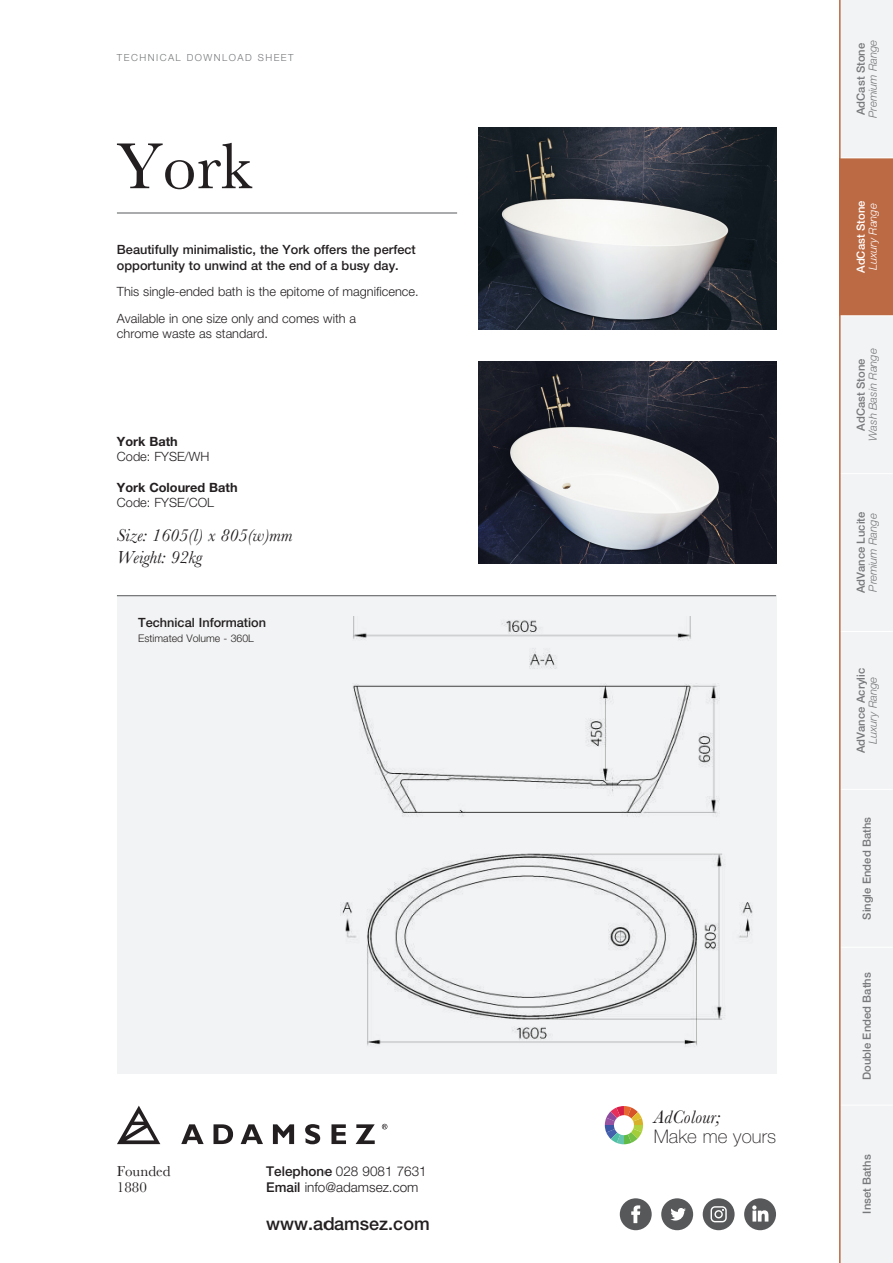
<style>
.page{position:relative;width:893px;height:1263px;background:#fff}
.page>*{position:absolute;margin:0;border:0;box-sizing:border-box;transform-origin:0 0}
.t1{font:67.5px "Baskerville";color:#231f20}
.t2{font:100 18.75px "Helvetica Neue";letter-spacing:.005em;color:#231f20}
.t3{font:italic 18.75px "Baskerville";letter-spacing:.005em;color:#231f20}
.t4{font:italic 18px "Baskerville";color:#231f20}
.t5{font:500 18px "Helvetica Neue";color:#231f20}
.t6{font:15px "Baskerville";color:#231f20}
.t7{font:300 13.5px "Helvetica Neue";color:#231f20}
.t8{font:300 12.75px/15.3px "Helvetica Neue";color:#231f20}
.t9{font:500 12.75px/15.3px "Helvetica Neue";color:#231f20}
.t10{font:700 12.75px/15.3px "Helvetica Neue";color:#231f20}
.t11{font:500 11.25px "Helvetica Neue";color:#76787b}
.t12{font:italic 300 11.25px "Helvetica Neue";letter-spacing:-.005em;color:#76787b}
.t13{font:500 11.25px "Helvetica Neue";color:#fff}
.t14{font:italic 300 11.25px "Helvetica Neue";color:#fff}
.t15{font:300 10.5px "Helvetica Neue";color:#231f20}
.t16{font:300 9.75px "Helvetica Neue";letter-spacing:.15em;color:#76787b}
.s1{font-weight:700}
.s2{font-weight:300}
.s3{font-weight:500}
</style>
<div class="page">
<img style="left:478px;top:361px;width:298px;height:202px">
<hr style="left:117px;top:213px;width:340px;height:1px;background:#57585a">
<svg style="left:605px;top:1106px;width:38px;height:38px"></svg>
<img style="left:478px;top:128px;width:298px;height:202px">
<div style="left:117px;top:595px;width:659px;height:479px;background:#f2f3f4"></div>
<svg style="left:117px;top:1106px;width:43px;height:38px"></svg>
<svg style="left:181px;top:1124px;width:23px;height:20px"></svg>
<svg style="left:214px;top:1124px;width:19px;height:20px"></svg>
<svg style="left:241px;top:1124px;width:22px;height:20px"></svg>
<svg style="left:273px;top:1124px;width:21px;height:20px"></svg>
<svg style="left:305px;top:1124px;width:15px;height:20px"></svg>
<svg style="left:331px;top:1124px;width:15px;height:20px"></svg>
<svg style="left:356px;top:1124px;width:19px;height:20px"></svg>
<svg style="left:382px;top:1124px;width:5px;height:5px"></svg>
<div style="left:661px;top:1198px;width:32px;height:32px;background:#57585a;border-radius:50%"></div>
<svg style="left:670px;top:1208px;width:16px;height:12px"></svg>
<div style="left:703px;top:1198px;width:32px;height:32px;background:#57585a;border-radius:50%"></div>
<svg style="left:711px;top:1206px;width:16px;height:16px"></svg>
<div style="left:620px;top:1198px;width:32px;height:32px;background:#57585a;border-radius:50%"></div>
<svg style="left:631px;top:1205px;width:9px;height:18px"></svg>
<div style="left:744px;top:1198px;width:32px;height:32px;background:#57585a;border-radius:50%"></div>
<svg style="left:752px;top:1205px;width:16px;height:16px"></svg>
<hr style="left:117px;top:595px;width:659px;height:1px;background:#57585a">
<img style="left:353px;top:617px;width:367px;height:200px">
<img style="left:342px;top:853px;width:411px;height:193px">
<div style="left:840px;top:0;width:53px;height:158px;background:#f2f3f4"></div>
<div style="left:840px;top:158px;width:53px;height:158px;background:#bc6a44"></div>
<div style="left:840px;top:316px;width:53px;height:158px;background:#f2f3f4"></div>
<div style="left:840px;top:474px;width:53px;height:157px;background:#f2f3f4"></div>
<div style="left:840px;top:631px;width:53px;height:158px;background:#f2f3f4"></div>
<div style="left:840px;top:789px;width:53px;height:158px;background:#f2f3f4"></div>
<div style="left:840px;top:947px;width:53px;height:158px;background:#f2f3f4"></div>
<div style="left:840px;top:1105px;width:53px;height:158px;background:#f2f3f4"></div>
<hr style="left:840px;top:157px;width:53px;height:1px;background:#fff">
<hr style="left:840px;top:315px;width:53px;height:1px;background:#fff">
<hr style="left:840px;top:473px;width:53px;height:1px;background:#fff">
<hr style="left:840px;top:631px;width:53px;height:1px;background:#fff">
<hr style="left:840px;top:789px;width:53px;height:1px;background:#fff">
<hr style="left:840px;top:947px;width:53px;height:1px;background:#fff">
<hr style="left:840px;top:1105px;width:53px;height:1px;background:#fff">
<hr style="left:839px;top:0;width:2px;height:1263px;background:#bc6a44">
<p class="t16" style="left:117px;top:51px;width:178px">TECHNICAL DOWNLOAD SHEET</p>
<p class="t1" style="left:117px;top:123px;width:137px">York</p>
<p class="t9" style="left:117px;top:242px;width:300px">Beautifully minimalistic, the York offers the perfect opportunity to unwind at the end of a busy day.</p>
<p class="t8" style="left:117px;top:284px;width:303px">This single-ended bath is the epitome of magnificence.</p>
<p class="t8" style="left:117px;top:310px;width:241px">Available in one size only and comes with a</p>
<p class="t8" style="left:117px;top:326px;width:153px">chrome waste as standard.</p>
<p class="t8" style="left:117px;top:433px;width:94px"><span class="s1">York Bath<br></span>Code: FYSE/WH</p>
<p class="t10" style="left:117px;top:479px;width:122px">York Coloured Bath<br><span class="s2">Code: FYSE/COL</span></p>
<p class="t4" style="left:117px;top:523px;width:177px">Size: 1605(l) x 805(w)mm</p>
<p class="t4" style="left:117px;top:546px;width:87px">Weight: 92kg</p>
<p class="t9" style="left:138px;top:614px;width:129px">Technical Information</p>
<p class="t15" style="left:138px;top:632px;width:117px">Estimated Volume - 360L</p>
<p class="t6" style="left:117px;top:1162px;width:55px">Founded</p>
<p class="t6" style="left:117px;top:1178px;width:31px">1880</p>
<p class="t7" style="left:266px;top:1163px;width:162px"><span class="s3">Telephone</span> 028 9081 7631</p>
<p class="t7" style="left:266px;top:1179px;width:154px"><span class="s3">Email</span> info@adamsez.com</p>
<p class="t5" style="left:266px;top:1213px;width:165px">www.adamsez.com</p>
<p class="t3" style="left:654px;top:1104px;width:68px">AdColour;</p>
<p class="t2" style="left:654px;top:1125px;width:124px">Make me yours</p>
<p class="t11" style="left:854px;top:115px;width:74px;rotate:-90deg">AdCast Stone</p>
<p class="t12" style="left:866px;top:118px;width:80px;rotate:-90deg">Premium Range</p>
<p class="t13" style="left:854px;top:273px;width:74px;rotate:-90deg">AdCast Stone</p>
<p class="t14" style="left:866px;top:270px;width:68px;rotate:-90deg">Luxury Range</p>
<p class="t11" style="left:854px;top:431px;width:74px;rotate:-90deg">AdCast Stone</p>
<p class="t12" style="left:866px;top:441px;width:94px;rotate:-90deg">Wash Basin Range</p>
<p class="t11" style="left:854px;top:593px;width:83px;rotate:-90deg">AdVance Lucite</p>
<p class="t12" style="left:866px;top:592px;width:80px;rotate:-90deg">Premium Range</p>
<p class="t11" style="left:854px;top:753px;width:87px;rotate:-90deg">AdVance Acrylic</p>
<p class="t12" style="left:866px;top:744px;width:68px;rotate:-90deg">Luxury Range</p>
<p class="t11" style="left:860px;top:920px;width:104px;rotate:-90deg">Single Ended Baths</p>
<p class="t11" style="left:860px;top:1080px;width:109px;rotate:-90deg">Double Ended Baths</p>
<p class="t11" style="left:860px;top:1213px;width:61px;rotate:-90deg">Inset Baths</p>
</div>
